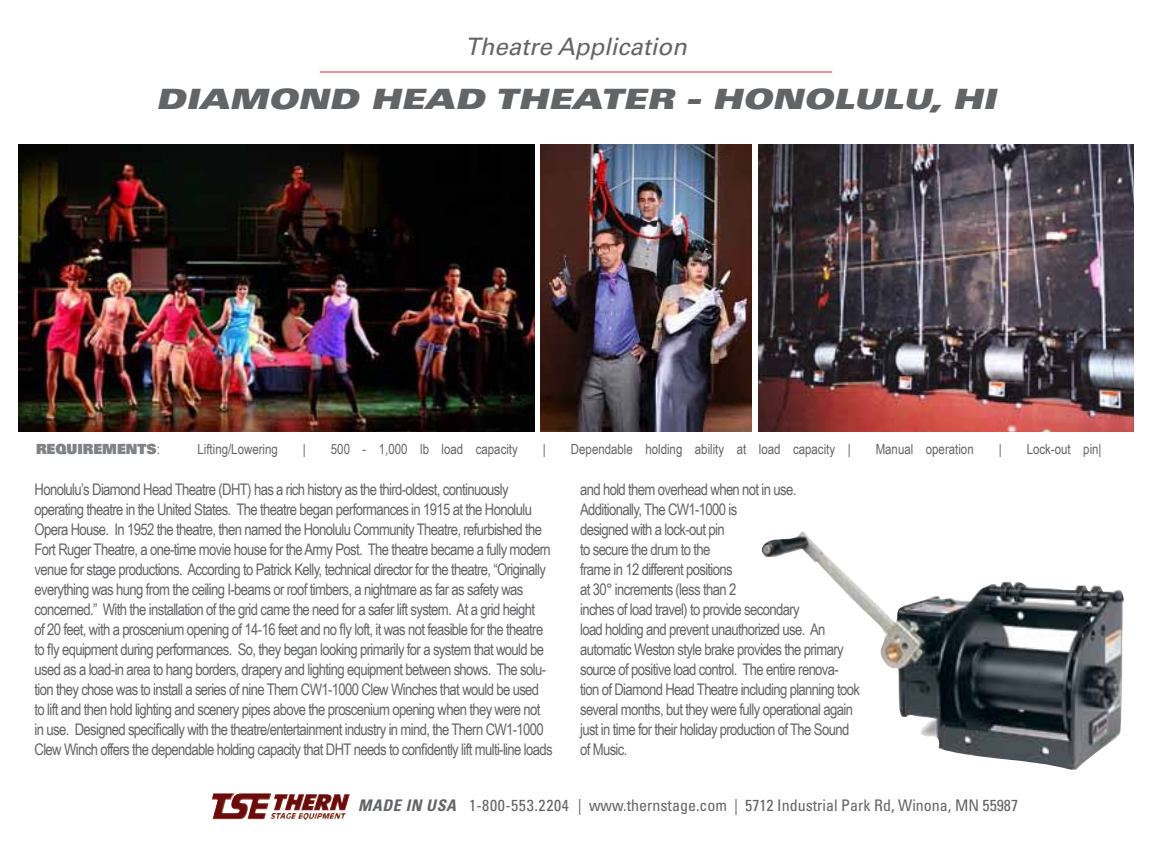
<style>
.page{position:relative;width:1152px;height:864px;background:#fff}
.page>*{position:absolute;margin:0;border:0;box-sizing:border-box;transform-origin:0 0}
.t1{font:italic 900 expanded 28px "Univers";color:#636466}
.t2{font:italic 24px "Univers";color:#636466}
.t3{font:16px/20px "Arial Narrow";letter-spacing:-.04em;color:#636466}
.t4{font:condensed 16px "Univers";color:#636466}
.t5{font:14px "Arial Narrow";color:#636466}
.t6{font:900 14px "Univers";color:#808285}
.s1{font-family:"Arial Narrow";font-weight:400;color:#636466}
.s2{font-weight:700;font-style:italic}
</style>
<div class="page">
<img style="left:761px;top:531px;width:363px;height:239px">
<hr style="left:320px;top:72px;width:512px;height:1px;background:#d2232a">
<img style="left:758px;top:144px;width:376px;height:288px">
<img style="left:540px;top:144px;width:212px;height:288px">
<img style="left:18px;top:144px;width:516px;height:288px">
<img style="left:223px;top:793px;width:19px;height:20px">
<h2 class="t2" style="left:465px;top:33px;width:223px">Theatre Application</h2>
<h1 class="t1" style="left:156px;top:83px;width:842px">DIAMOND HEAD THEATER - HONOLULU, HI</h1>
<p class="t6" style="left:36px;top:440px;width:125px">REQUIREMENTS<span class="s1">:</span></p>
<p class="t5" style="left:197px;top:439px;width:82px">Lifting/Lowering</p>
<p class="t5" style="left:303px;top:439px;width:4px">|</p>
<p class="t5" style="left:331px;top:439px;width:189px">500 - 1,000 lb load capacity</p>
<p class="t5" style="left:543px;top:439px;width:4px">|</p>
<p class="t5" style="left:571px;top:439px;width:281px">Dependable holding ability at load capacity |</p>
<p class="t5" style="left:876px;top:439px;width:100px">Manual operation</p>
<p class="t5" style="left:999px;top:439px;width:4px">|</p>
<p class="t5" style="left:1027px;top:439px;width:76px">Lock-out pin|</p>
<p class="t3" style="left:35px;top:479px;width:520px">Honolulu’s Diamond Head Theatre (DHT) has a rich history as the third-oldest, continuously operating theatre in the United States. The theatre began performances in 1915 at the Honolulu Opera House. In 1952 the theatre, then named the Honolulu Community Theatre, refurbished the Fort Ruger Theatre, a one-time movie house for the Army Post. The theatre became a fully modern venue for stage productions. According to Patrick Kelly, technical director for the theatre, “Originally everything was hung from the ceiling I-beams or roof timbers, a nightmare as far as safety was concerned.” With the installation of the grid came the need for a safer lift system. At a grid height<br>of 20 feet, with a proscenium opening of 14-16 feet and no fly loft, it was not feasible for the theatre to fly equipment during performances. So, they began looking primarily for a system that would be used as a load-in area to hang borders, drapery and lighting equipment between shows. The solu&shy;tion they chose was to install a series of nine Thern CW1-1000 Clew Winches that would be used to lift and then hold lighting and scenery pipes above the proscenium opening when they were not in use. Designed specifically with the theatre/entertainment industry in mind, the Thern CW1-1000<br>Clew Winch offers the dependable holding capacity that DHT needs to confidently lift multi-line loads</p>
<p class="t3" style="left:580px;top:479px;width:282px">and hold them overhead when not in use.<br>Additionally, The CW1-1000 is<br>designed with a lock-out pin<br>to secure the drum to the<br>frame in 12 different positions<br>at 30° increments (less than 2<br>inches of load travel) to provide secondary<br>load holding and prevent unauthorized use. An automatic Weston style brake provides the primary source of positive load control. The entire renova&shy;tion of Diamond Head Theatre including planning took several months, but they were fully operational again just in time for their holiday production of The Sound of Music.</p>
<p class="t4" style="left:358px;top:795px;width:662px"><span class="s2">MADE IN USA</span> 1-800-553.2204 | www.thernstage.com | 5712 Industrial Park Rd, Winona, MN 55987</p>
</div>
